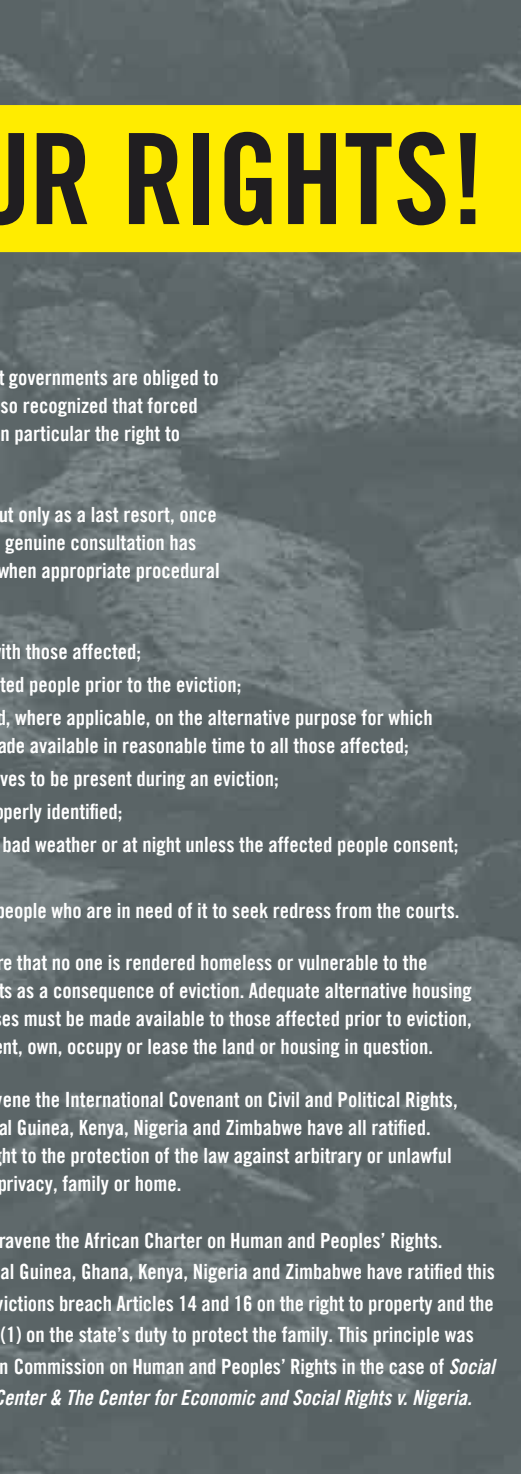
<style>
.page{position:relative;width:521px;height:1474px;background:#fff}
.page>*{position:absolute;margin:0;border:0;box-sizing:border-box;transform-origin:0 0}
.t1{font:126px "Amnesty Trade Gothic Bd Cn 20";color:#201e21}
.t2{font:21px/28px "Amnesty Trade Gothic Bd Cn 20";color:#fff}
.t3{font:21px "Amnesty Trade Gothic Bd Cn 20 Ob";color:#fff}
.s1{font-family:"Amnesty Trade Gothic Bd Cn 20 Ob"}
</style>
<div class="page">
<img style="left:0;top:0;width:521px;height:1473px">
<svg style="left:0;top:50px;width:521px;height:202px;background:#d2c71c"></svg>
<h1 class="t1" style="left:-31px;top:101px;width:518px">UR RIGHTS!</h1>
<p class="t2" style="left:-2px;top:363px;width:222px">t governments are obliged to so recognized that forced<br>n particular the right to</p>
<p class="t2" style="left:-1px;top:500px;width:220px">ut only as a last resort, once</p>
<p class="t2" style="left:5px;top:528px;width:193px">genuine consultation has</p>
<p class="t2" style="left:-3px;top:556px;width:224px">when appropriate procedural</p>
<p class="t2" style="left:-3px;top:634px;width:438px;line-height:32.9px">ith those affected;<br>ted people prior to the eviction;<br>d, where applicable, on the alternative purpose for which</p>
<p class="t2" style="left:-3px;top:728px;width:463px;line-height:32.9px">ade available in reasonable time to all those affected;<br>ves to be present during an eviction;<br>perly identified;<br>bad weather or at night unless the affected people consent;</p>
<p class="t2" style="left:-5px;top:895px;width:466px">people who are in need of it to seek redress from the courts.</p>
<p class="t2" style="left:-2px;top:948px;width:475px">e that no one is rendered homeless or vulnerable to the<br>ts as a consequence of eviction. Adequate alternative housing es must be made available to those affected prior to eviction, nt, own, occupy or lease the land or housing in question.</p>
<p class="t2" style="left:-3px;top:1085px;width:462px">ene the International Covenant on Civil and Political Rights, al Guinea, Kenya, Nigeria and Zimbabwe have all ratified.<br>ht to the protection of the law against arbitrary or unlawful privacy, family or home.</p>
<p class="t2" style="left:-2px;top:1223px;width:498px;line-height:31.5px">ravene the African Charter on Human and Peoples’ Rights.<br>al Guinea, Ghana, Kenya, Nigeria and Zimbabwe have ratified this ictions breach Articles 14 and 16 on the right to property and the (1) on the state’s duty to protect the family. This principle was<br>n Commission on Human and Peoples’ Rights in the case of <span class="s1">Social</span></p>
<p class="t3" style="left:-6px;top:1384px;width:480px">Center &amp; The Center for Economic and Social Rights v. Nigeria.</p>
</div>
